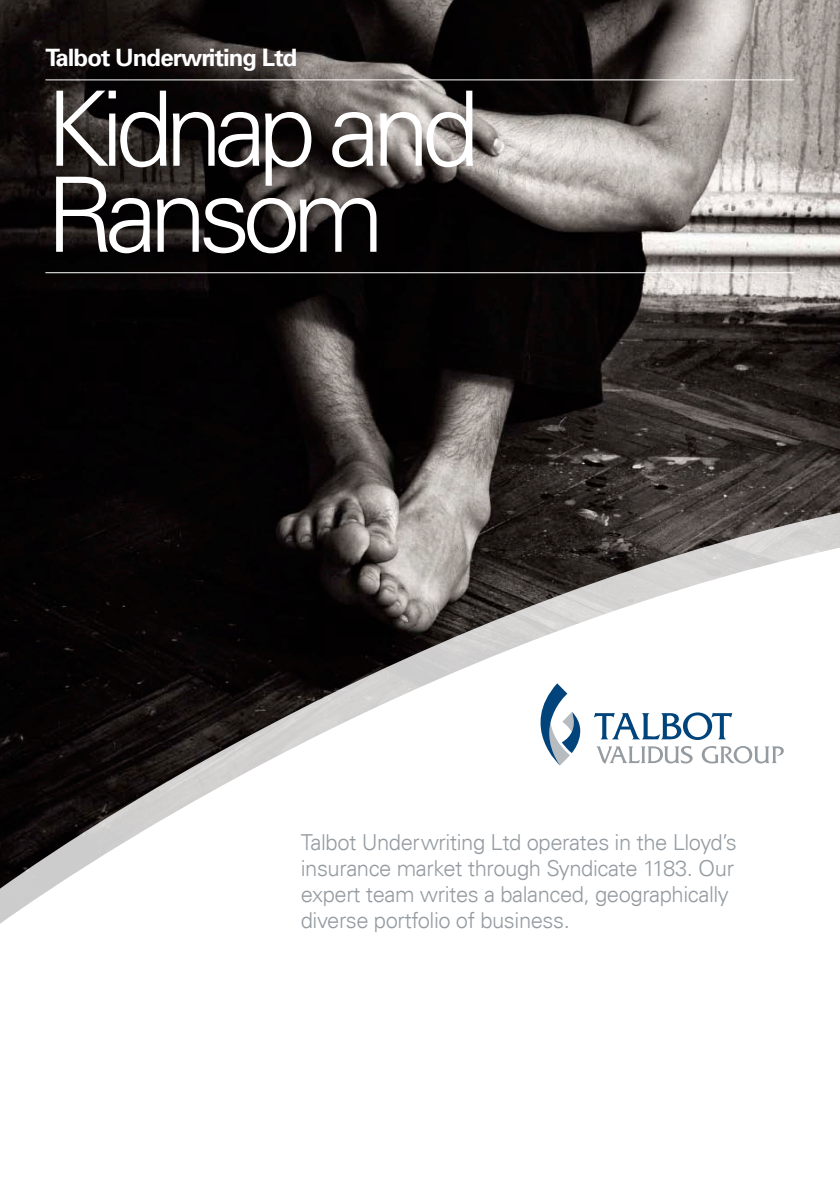
<style>
.page{position:relative;width:840px;height:1191px;background:#fff}
.page>*{position:absolute;margin:0;border:0;box-sizing:border-box;transform-origin:0 0}
.Heading_2{font:300 104px/86px "Univers LT";letter-spacing:-.08em;color:#fff}
.t1{font:700 24px "Univers LT";letter-spacing:-.04em;color:#fff}
.large_copy{font:300 22px/26px "Univers LT";letter-spacing:-.02em;color:#959ca1}
</style>
<div class="page">
<img style="left:0;top:0;width:839px;height:509px">
<svg style="left:0;top:509px;width:839px;height:35px;background:#474240"></svg>
<svg style="left:0;top:544px;width:839px;height:380px"></svg>
<hr style="left:45px;top:272px;width:749px;height:1px;background:#fff">
<hr style="left:45px;top:79px;width:749px;height:1px;background:#fff">
<svg style="left:537px;top:683px;width:246px;height:82px"></svg>
<p class="t1" style="left:45px;top:43px;width:253px">Talbot Underwriting Ltd</p>
<p class="Heading_2" style="left:45px;top:86px;width:435px">Kidnap and<br>Ransom</p>
<p class="large_copy" style="left:300px;top:828px;width:437px">Talbot Underwriting Ltd operates in the Lloyd’s insurance market through Syndicate 1183. Our expert team writes a balanced, geographically diverse portfolio of business.</p>
</div>
